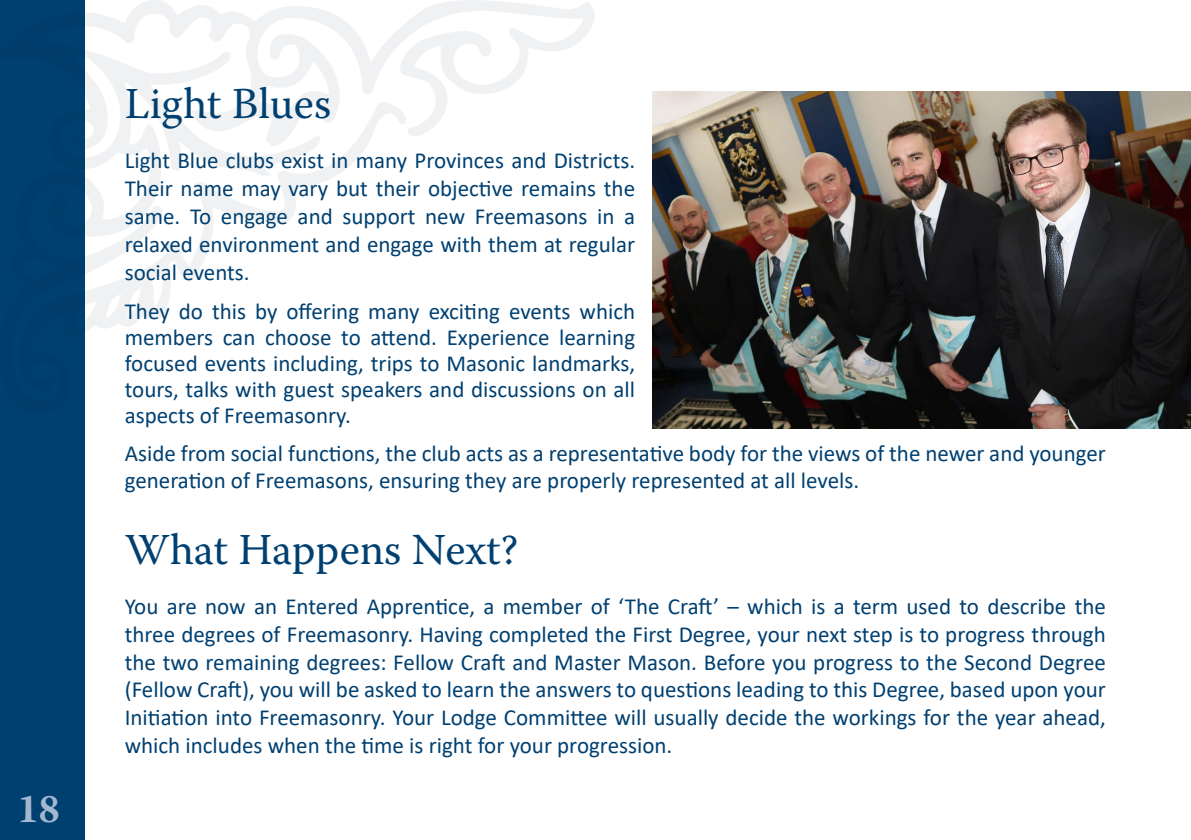
<style>
.page{position:relative;width:1191px;height:840px;background:#fff}
.page>*{position:absolute;margin:0;border:0;box-sizing:border-box;transform-origin:0 0}
.Section_Title{font:44px "Warnock Pro";color:#004071}
.t1{font:700 40px "Warnock Pro";color:#a3b8cf}
._11_5pt_Calibri_Blue{font:23px/27.6px "Calibri";color:#004071;text-align:justify}
</style>
<div class="page">
<div style="left:0;top:0;width:85px;height:839px;background:#004071"></div>
<img style="left:652px;top:91px;width:539px;height:337px">
<h2 class="t1" style="left:17px;top:784px;width:45px">18</h2>
<p class="Section_Title" style="left:125px;top:76px;width:208px">Light Blues</p>
<p class="_11_5pt_Calibri_Blue" style="left:125px;top:146px;width:512px">Light Blue clubs exist in many Provinces and Districts.<br>Their name may vary but their objective remains the same. To engage and support new Freemasons in a relaxed environment and engage with them at regular social events.</p>
<p class="_11_5pt_Calibri_Blue" style="left:125px;top:298px;width:512px;line-height:26px">They do this by offering many exciting events which members can choose to attend. Experience learning focused events including, trips to Masonic landmarks, tours, talks with guest speakers and discussions on all aspects of Freemasonry.</p>
<p class="_11_5pt_Calibri_Blue" style="left:125px;top:438px;width:982px">Aside from social functions, the club acts as a representative body for the views of the newer and younger generation of Freemasons, ensuring they are properly represented at all levels.</p>
<p class="Section_Title" style="left:125px;top:522px;width:395px">What Happens Next?</p>
<p class="_11_5pt_Calibri_Blue" style="left:125px;top:592px;width:982px">You are now an Entered Apprentice, a member of ‘The Craft’ – which is a term used to describe the three degrees of Freemasonry. Having completed the First Degree, your next step is to progress through the two remaining degrees: Fellow Craft and Master Mason. Before you progress to the Second Degree (Fellow Craft), you will be asked to learn the answers to questions leading to this Degree, based upon your Initiation into Freemasonry. Your Lodge Committee will usually decide the workings for the year ahead, which includes when the time is right for your progression.</p>
</div>
